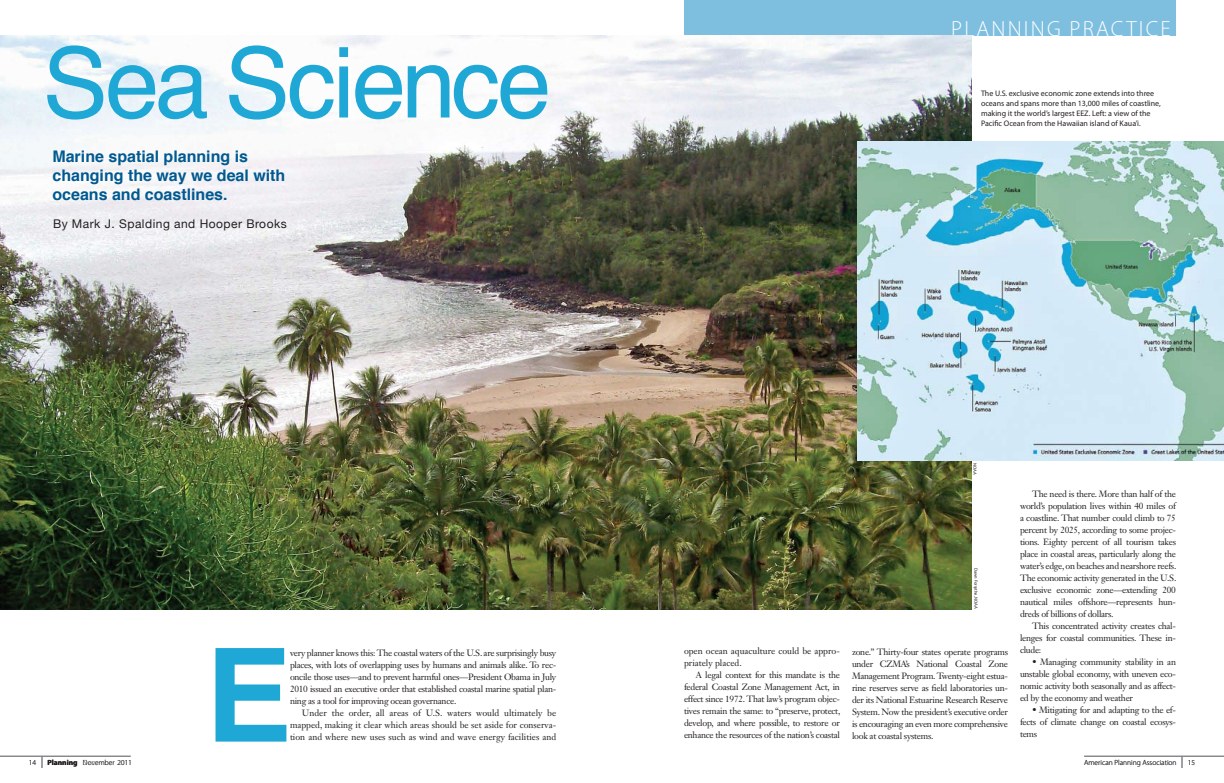
<style>
.page{position:relative;width:1224px;height:783px;background:#fff}
.page>*{position:absolute;margin:0;border:0;box-sizing:border-box;transform-origin:0 0}
.t1{font:700 130px "Helvetica";color:#1fa8d5}
.t2{font:98px "Helvetica";letter-spacing:-.03em;color:#1fa8d5}
.t3{font:300 22px "Myriad Pro";letter-spacing:.1em;color:#fff}
.t4{font:700 16px/19.2px "Helvetica";color:#005990}
.t5{font:12px "Helvetica Neue";letter-spacing:.04em;color:#231f20}
.t6{font:9px/12px "Janson Text LT Std";letter-spacing:-.03em;color:#231f20;text-align:justify}
.t7{font:9px/12px "Janson Text LT Std";color:#231f20}
.t8{font:8px/10px "Myriad Pro";color:#231f20}
.t9{font:300 7.5px "Myriad Pro";color:#231f20}
.t10{font:700 7.5px "Myriad Pro";color:#231f20}
.t11{font:4.5px "Myriad Pro";color:#231f20}
.s1{font-weight:300}
</style>
<div class="page">
<hr style="left:0;top:756px;width:131px;height:1px;background:#808285">
<hr style="left:1084px;top:756px;width:140px;height:1px;background:#808285">
<div style="left:684px;top:0;width:492px;height:36px;background:#7ebfe0"></div>
<img style="left:0;top:36px;width:972px;height:574px">
<img style="left:857px;top:142px;width:367px;height:319px">
<h2 class="t2" style="left:43px;top:8px;width:511px">Sea Science</h2>
<h3 class="t4" style="left:52px;top:147px;width:234px">Marine spatial planning is changing the way we deal with oceans and coastlines.</h3>
<h3 class="t5" style="left:53px;top:217px;width:235px">By Mark J. Spalding and Hooper Brooks</h3>
<h3 class="t3" style="left:951px;top:15px;width:221px">PLANNING PRACTICE</h3>
<p class="t8" style="left:981px;top:88px;width:181px">The U.S. exclusive economic zone extends into three oceans and spans more than 13,000 miles of coastline, making it the world’s largest EEZ. Left: a view of the Pacific Ocean from the Hawaiian island of Kaua’i.</p>
<p class="t11" style="left:978px;top:463px;width:13px;rotate:90deg">NOAA</p>
<p class="t11" style="left:979px;top:568px;width:43px;rotate:90deg">Dawn Forsythe, NOAA</p>
<h1 class="t1" style="left:205px;top:591px;width:88px">E</h1>
<p class="t7" style="left:684px;top:645px;width:157px">open ocean aquaculture could be appro&shy;priately placed.</p>
<p class="t6" style="left:290px;top:647px;width:268px">very planner knows this: The coastal waters of the U.S. are surprisingly busy places, with lots of overlapping uses by humans and animals alike. To rec&shy;oncile those uses—and to prevent harmful ones—President Obama in July 2010 issued an executive order that established coastal marine spatial plan&shy;ning as a tool for improving ocean governance.</p>
<p class="t6" style="left:290px;top:707px;width:268px;text-indent:12px">Under the order, all areas of U.S. waters would ultimately be mapped, making it clear which areas should be set aside for conserva&shy;tion and where new uses such as wind and wave energy facilities and</p>
<p class="t6" style="left:684px;top:669px;width:158px;text-indent:12px">A legal context for this mandate is the federal Coastal Zone Management Act, in effect since 1972. That law’s program objec&shy;tives remain the same: to “preserve, protect, develop, and where possible, to restore or enhance the resources of the nation’s coastal</p>
<p class="t6" style="left:852px;top:646px;width:158px">zone.” Thirty-four states operate programs under CZMA’s National Coastal Zone Management Program. Twenty-eight estua&shy;rine reserves serve as field laboratories un&shy;der its National Estuarine Research Reserve System. Now the president’s executive order is encouraging an even more comprehensive look at coastal systems.</p>
<p class="t6" style="left:1020px;top:488px;width:158px;text-indent:12px">The need is there. More than half of the world’s population lives within 40 miles of a coastline. That number could climb to 75 percent by 2025, according to some projec&shy;tions. Eighty percent of all tourism takes place in coastal areas, particularly along the water’s edge, on beaches and nearshore reefs.<br>The economic activity generated in the U.S. exclusive economic zone—extending 200 nautical miles offshore—represents hun&shy;dreds of billions of dollars.</p>
<p class="t6" style="left:1020px;top:620px;width:158px;text-indent:12px">This concentrated activity creates chal&shy;lenges for coastal communities. These in&shy;clude:</p>
<p class="t6" style="left:1020px;top:656px;width:158px;text-indent:12px">• Managing community stability in an unstable global economy, with uneven eco&shy;nomic activity both seasonally and as affect&shy;ed by the economy and weather</p>
<p class="t6" style="left:1020px;top:704px;width:158px;text-indent:12px">• Mitigating for and adapting to the ef&shy;fects of climate change on coastal ecosys&shy;tems</p>
<p class="t9" style="left:29px;top:758px;width:9px">14</p>
<p class="t10" style="left:47px;top:758px;width:49px">Planning <span class="s1">Dec</span></p>
<p class="t9" style="left:83px;top:758px;width:51px">November 2011</p>
<p class="t9" style="left:1084px;top:758px;width:94px">American Planning Association</p>
<p class="t9" style="left:1188px;top:758px;width:9px">15</p>
</div>
